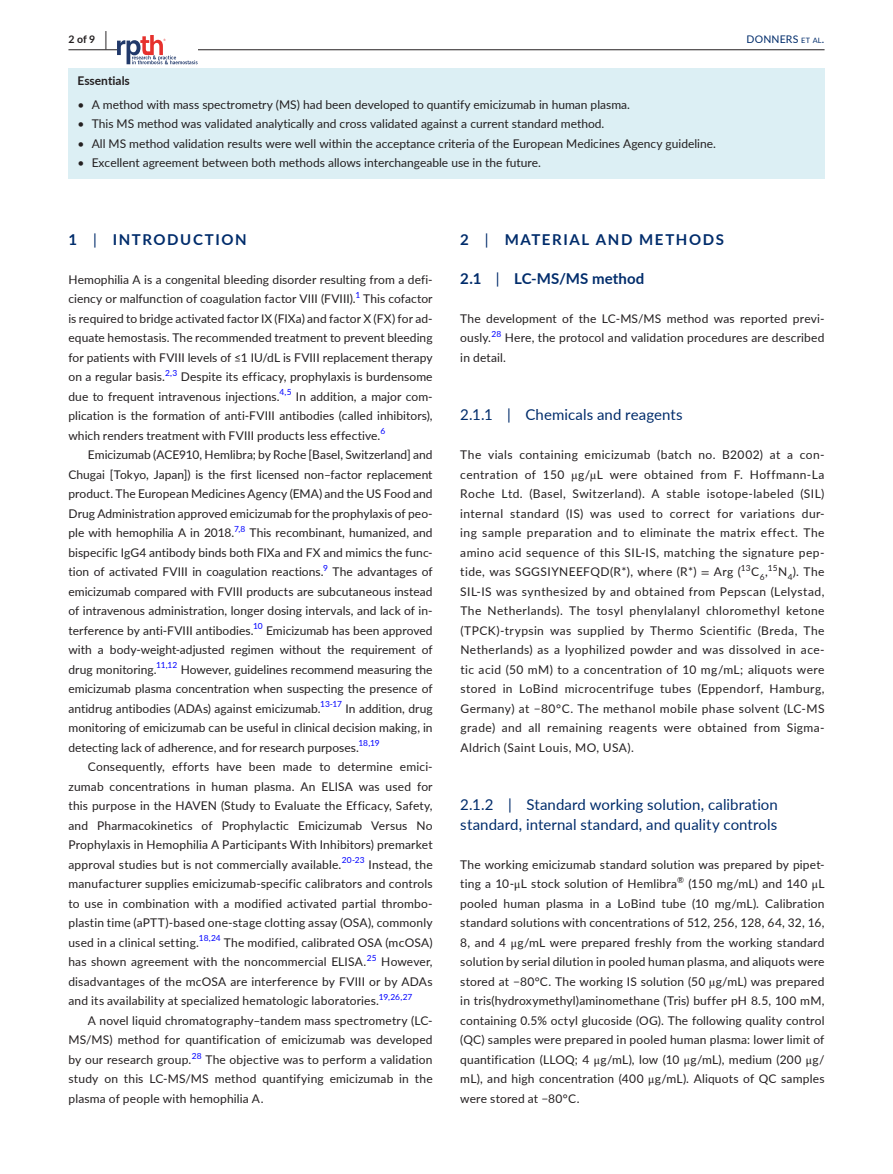
<style>
.page{position:relative;width:893px;height:1174px;background:#fff}
.page>*{position:absolute;margin:0;border:0;box-sizing:border-box;transform-origin:0 0}
.t1{font:15px/19.5px "Lato";letter-spacing:.005em;color:#002c6b}
.t2{font:700 15px "Lato";letter-spacing:.105em;color:#002c6b}
.t3{font:700 15px "Lato";letter-spacing:.01em;color:#002c6b}
.t4{font:12px/19.5px "Lato";letter-spacing:.005em;color:#231f20;text-align:justify}
.t5{font:700 12px "Lato";color:#231f20}
.t6{font:10.5px "Lato";letter-spacing:.02em;color:#002c6b}
.t7{font:700 10.5px "Lato";color:#231f20}
.t8{font:8.4px "Lato";letter-spacing:-.01em;color:#00f}
.t9{font:8.4px "Lato";color:#231f20}
.s1{font-size:19.5px}
.s2{font-size:7.35px}
.s3{font-weight:400}
.s4{font-family:"STIX"}
</style>
<div class="page">
<hr style="left:68px;top:49px;width:756px;height:1px;background:#231f20">
<svg style="left:117px;top:35px;width:81px;height:29px"></svg>
<div style="left:68px;top:68px;width:756px;height:28px;background:#dceff4"></div>
<div style="left:68px;top:89px;width:756px;height:31px;background:#dceff4"></div>
<div style="left:68px;top:109px;width:756px;height:31px;background:#dceff4"></div>
<div style="left:68px;top:128px;width:756px;height:31px;background:#dceff4"></div>
<div style="left:68px;top:148px;width:756px;height:31px;background:#dceff4"></div>
<p class="t7" style="left:68px;top:31px;width:40px">2 of 9 <span class="s1">|</span></p>
<p class="t6" style="left:747px;top:31px;width:79px">DONNERS <span class="s2">et al</span>.</p>
<p class="t5" style="left:77px;top:71px;width:54px">Essentials</p>
<p class="t4" style="left:77px;top:94px;width:554px">• A method with mass spectrometry (MS) had been developed to quantify emicizumab in human plasma.</p>
<p class="t4" style="left:77px;top:114px;width:528px">• This MS method was validated analytically and cross validated against a current standard method.</p>
<p class="t4" style="left:77px;top:133px;width:640px">• All MS method validation results were well within the acceptance criteria of the European Medicines Agency guideline.</p>
<p class="t4" style="left:77px;top:153px;width:465px">• Excellent agreement between both methods allows interchangeable use in the future.</p>
<p class="t2" style="left:68px;top:228px;width:180px">1 <span class="s3">|</span> INTRODUCTION</p>
<p class="t4" style="left:68px;top:269px;width:366px">Hemophilia A is a congenital bleeding disorder resulting from a defi&shy;ciency or malfunction of coagulation factor VIII (FVIII).<sup>1</sup> This cofactor is required to bridge activated factor IX (FIXa) and factor X (FX) for ad&shy;equate hemostasis. The recommended treatment to prevent bleeding for patients with FVIII levels of ≤1 IU/dL is FVIII replacement therapy on a regular basis.<sup>2,3</sup> Despite its efficacy, prophylaxis is burdensome due to frequent intravenous injections.<sup>4,5</sup> In addition, a major com&shy;plication is the formation of anti-FVIII antibodies (called inhibitors), which renders treatment with FVIII products less effective.<sup>6</sup></p>
<p class="t4" style="left:68px;top:444px;width:366px;text-indent:20px">Emicizumab (ACE910, Hemlibra; by Roche [Basel, Switzerland] and Chugai [Tokyo, Japan]) is the first licensed non–factor replacement product. The European Medicines Agency (EMA) and the US Food and Drug Administration approved emicizumab for the prophylaxis of peo&shy;ple with hemophilia A in 2018.</p>
<p class="t8" style="left:234px;top:523px;width:13px">7,8</p>
<p class="t4" style="left:68px;top:522px;width:366px;text-indent:181px">This recombinant, humanized, and bispecific IgG4 antibody binds both FIXa and FX and mimics the func&shy;tion of activated FVIII in coagulation reactions.</p>
<p class="t8" style="left:323px;top:562px;width:6px">9</p>
<p class="t4" style="left:68px;top:561px;width:366px;text-indent:264px">The advantages of emicizumab compared with FVIII products are subcutaneous instead of intravenous administration, longer dosing intervals, and lack of in&shy;terference by anti-FVIII antibodies.</p>
<p class="t8" style="left:253px;top:620px;width:11px">10</p>
<p class="t4" style="left:68px;top:620px;width:366px;text-indent:198px">Emicizumab has been approved with a body-weight-adjusted regimen without the requirement of drug monitoring.</p>
<p class="t8" style="left:156px;top:659px;width:23px">11,12</p>
<p class="t4" style="left:68px;top:659px;width:366px;text-indent:112px">However, guidelines recommend measuring the emicizumab plasma concentration when suspecting the presence of antidrug antibodies (ADAs) against emicizumab.</p>
<p class="t8" style="left:320px;top:698px;width:23px">13-17</p>
<p class="t4" style="left:68px;top:698px;width:366px;text-indent:277px">In addition, drug monitoring of emicizumab can be useful in clinical decision making, in detecting lack of adherence, and for research purposes.</p>
<p class="t8" style="left:359px;top:737px;width:23px">18,19</p>
<p class="t4" style="left:68px;top:756px;width:366px;text-indent:20px">Consequently, efforts have been made to determine emici&shy;zumab concentrations in human plasma. An ELISA was used for this purpose in the HAVEN (Study to Evaluate the Efficacy, Safety, and Pharmacokinetics of Prophylactic Emicizumab Versus No Prophylaxis in Hemophilia A Participants With Inhibitors) premarket approval studies but is not commercially available.</p>
<p class="t8" style="left:342px;top:854px;width:24px">20-23</p>
<p class="t4" style="left:68px;top:854px;width:366px;text-indent:300px">Instead, the manufacturer supplies emicizumab-specific calibrators and controls to use in combination with a modified activated partial thrombo&shy;plastin time (aPTT)-based one-stage clotting assay (OSA), commonly used in a clinical setting.</p>
<p class="t8" style="left:199px;top:932px;width:23px">18,24</p>
<p class="t4" style="left:68px;top:932px;width:366px;text-indent:155px">The modified, calibrated OSA (mcOSA) has shown agreement with the noncommercial ELISA.</p>
<p class="t8" style="left:367px;top:952px;width:11px">25</p>
<p class="t4" style="left:68px;top:951px;width:366px;text-indent:313px">However, disadvantages of the mcOSA are interference by FVIII or by ADAs and its availability at specialized hematologic laboratories.<sup>19,26,27</sup></p>
<p class="t4" style="left:68px;top:1010px;width:366px;text-indent:20px">A novel liquid chromatography–tandem mass spectrometry (LC-MS/MS) method for quantification of emicizumab was developed by our research group.<sup>28</sup> The objective was to perform a validation study on this LC-MS/MS method quantifying emicizumab in the plasma of people with hemophilia A.</p>
<p class="t2" style="left:460px;top:228px;width:265px">2 <span class="s3">|</span> MATERIAL AND METHODS</p>
<p class="t3" style="left:460px;top:267px;width:185px">2.1 <span class="s3">|</span> LC-MS/MS method</p>
<p class="t4" style="left:460px;top:308px;width:366px">The development of the LC-MS/MS method was reported previ&shy;ously.<sup>28</sup> Here, the protocol and validation procedures are described in detail.</p>
<p class="t1" style="left:460px;top:404px;width:224px">2.1.1 | Chemicals and reagents</p>
<p class="t4" style="left:460px;top:444px;width:366px">The vials containing emicizumab (batch no. B2002) at a con&shy;centration of 150 <span class="s4">µ</span>g/<span class="s4">µ</span>L were obtained from F. Hoffmann-La Roche Ltd. (Basel, Switzerland). A stable isotope-labeled (SIL) internal standard (IS) was used to correct for variations dur&shy;ing sample preparation and to eliminate the matrix effect. The amino acid sequence of this SIL-IS, matching the signature pep&shy;tide, was SGGSIYNEEFQD(R*), where (R*) <span class="s4">=</span> Arg (</p>
<p class="t9" style="left:741px;top:562px;width:11px">13</p>
<p class="t4" style="left:751px;top:561px;width:18px">C<sub>6</sub>,</p>
<p class="t9" style="left:768px;top:562px;width:12px">15</p>
<p class="t4" style="left:460px;top:561px;width:366px;text-indent:318px">N<sub>4</sub>). The SIL-IS was synthesized by and obtained from Pepscan (Lelystad, The Netherlands). The tosyl phenylalanyl chloromethyl ketone (TPCK)-trypsin was supplied by Thermo Scientific (Breda, The Netherlands) as a lyophilized powder and was dissolved in ace&shy;tic acid (50 mM) to a concentration of 10 mg/mL; aliquots were stored in LoBind microcentrifuge tubes (Eppendorf, Hamburg, Germany) at −80°C. The methanol mobile phase solvent (LC-MS grade) and all remaining reagents were obtained from Sigma-Aldrich (Saint Louis, MO, USA).</p>
<p class="t1" style="left:460px;top:794px;width:319px">2.1.2 | Standard working solution, calibration standard, internal standard, and quality controls</p>
<p class="t4" style="left:460px;top:854px;width:366px">The working emicizumab standard solution was prepared by pipet&shy;ting a 10-<span class="s4">μ</span>L stock solution of Hemlibra</p>
<p class="t9" style="left:677px;top:874px;width:8px">®</p>
<p class="t4" style="left:460px;top:873px;width:366px;text-indent:228px">(150 mg/mL) and 140 <span class="s4">μ</span>L pooled human plasma in a LoBind tube (10 mg/mL). Calibration standard solutions with concentrations of 512, 256, 128, 64, 32, 16, 8, and 4 <span class="s4">μ</span>g/mL were prepared freshly from the working standard solution by serial dilution in pooled human plasma, and aliquots were stored at −80°C. The working IS solution (50 <span class="s4">µ</span>g/mL) was prepared in tris(hydroxymethyl)aminomethane (Tris) buffer pH 8.5, 100 mM, containing 0.5% octyl glucoside (OG). The following quality control (QC) samples were prepared in pooled human plasma: lower limit of quantification (LLOQ; 4 <span class="s4">μ</span>g/mL), low (10 <span class="s4">μ</span>g/mL), medium (200 <span class="s4">μ</span>g/ mL), and high concentration (400 <span class="s4">μ</span>g/mL). Aliquots of QC samples were stored at −80°C.</p>
</div>
